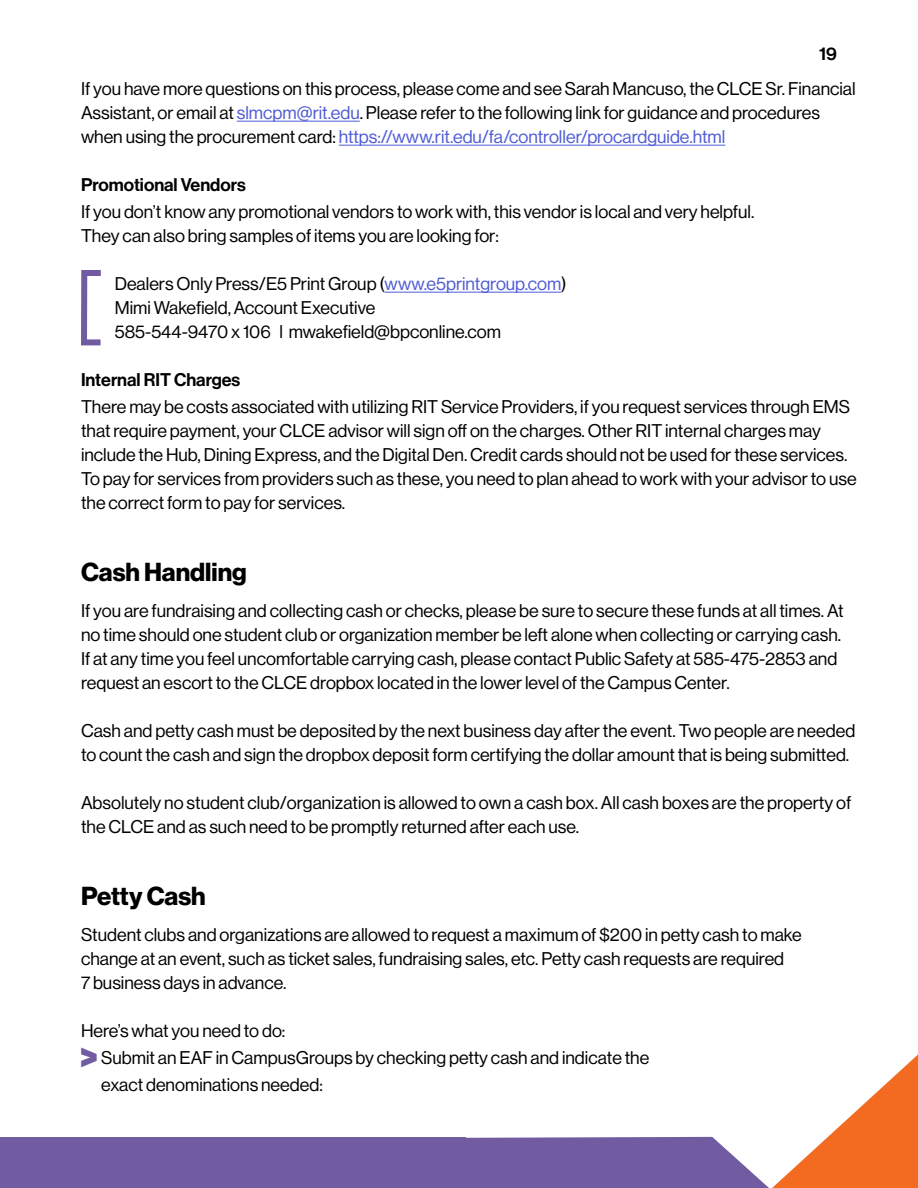
<style>
.page{position:relative;width:918px;height:1188px;background:#fff}
.page>*{position:absolute;margin:0;border:0;box-sizing:border-box;transform-origin:0 0}
.t1{font:37.5px "N Haas Grotesk DS Pro 95 Blk";color:#715ca2}
.t2{font:25.5px "N Haas Grotesk DS Pro 75 Bd";color:#000}
.t3{font:18px/24px "N Haas Grotesk DS Pro 55 Rg";color:#000}
.t4{font:18px "N Haas Grotesk DS Pro 65 Md";color:#000}
.s1{color:#4f5cd6}
</style>
<div class="page">
<svg style="left:385px;top:1054px;width:533px;height:134px"></svg>
<div style="left:0;top:1138px;width:466px;height:50px;background:#715ca2"></div>
<hr style="left:237px;top:121px;width:123px;height:1px;background:#4f5cd6">
<hr style="left:339px;top:145px;width:386px;height:1px;background:#4f5cd6">
<hr style="left:385px;top:292px;width:176px;height:1px;background:#4f5cd6">
<div style="left:81px;top:270px;width:23px;height:75px;border:6px solid #715ca2"></div>
<p class="t4" style="left:819px;top:44px;width:19px">19</p>
<p class="t3" style="left:81px;top:77px;width:776px">If you have more questions on this process, please come and see Sarah Mancuso, the CLCE Sr. Financial<br>Assistant, or email at <span class="s1">slmcpm@rit.edu</span>. Please refer to the following link for guidance and procedures when using the procurement card: <span class="s1">https://www.rit.edu/fa/controller/procardguide.html</span></p>
<p class="t4" style="left:81px;top:174px;width:166px">Promotional Vendors</p>
<p class="t3" style="left:81px;top:200px;width:675px">If you don’t know any promotional vendors to work with, this vendor is local and very helpful.<br>They can also bring samples of items you are looking for:</p>
<p class="t3" style="left:115px;top:272px;width:454px">Dealers Only Press/E5 Print Group (<span class="s1">www.e5printgroup.com</span>)<br>Mimi Wakefield, Account Executive<br>585-544-9470 x 106 l mwakefield@bpconline.com</p>
<p class="t4" style="left:81px;top:369px;width:161px">Internal RIT Charges</p>
<p class="t3" style="left:81px;top:395px;width:777px">There may be costs associated with utilizing RIT Service Providers, if you request services through EMS that require payment, your CLCE advisor will sign off on the charges. Other RIT internal charges may include the Hub, Dining Express, and the Digital Den. Credit cards should not be used for these services.<br>To pay for services from providers such as these, you need to plan ahead to work with your advisor to use the correct form to pay for services.</p>
<h2 class="t2" style="left:81px;top:557px;width:167px">Cash Handling</h2>
<p class="t3" style="left:81px;top:599px;width:764px">If you are fundraising and collecting cash or checks, please be sure to secure these funds at all times. At no time should one student club or organization member be left alone when collecting or carrying cash.<br>If at any time you feel uncomfortable carrying cash, please contact Public Safety at 585-475-2853 and request an escort to the CLCE dropbox located in the lower level of the Campus Center.</p>
<p class="t3" style="left:81px;top:719px;width:776px">Cash and petty cash must be deposited by the next business day after the event. Two people are needed to count the cash and sign the dropbox deposit form certifying the dollar amount that is being submitted.</p>
<p class="t3" style="left:81px;top:791px;width:772px">Absolutely no student club/organization is allowed to own a cash box. All cash boxes are the property of the CLCE and as such need to be promptly returned after each use.</p>
<h2 class="t2" style="left:81px;top:881px;width:126px">Petty Cash</h2>
<p class="t3" style="left:81px;top:923px;width:722px">Student clubs and organizations are allowed to request a maximum of $200 in petty cash to make change at an event, such as ticket sales, fundraising sales, etc. Petty cash requests are required<br>7 business days in advance.</p>
<p class="t3" style="left:101px;top:1017px;width:550px;line-height:27px;text-indent:-20px">Here’s what you need to do:<br>Submit an EAF in CampusGroups by checking petty cash and indicate the exact denominations needed:</p>
<h1 class="t1" style="left:80px;top:1034px;width:20px">&gt;</h1>
</div>
